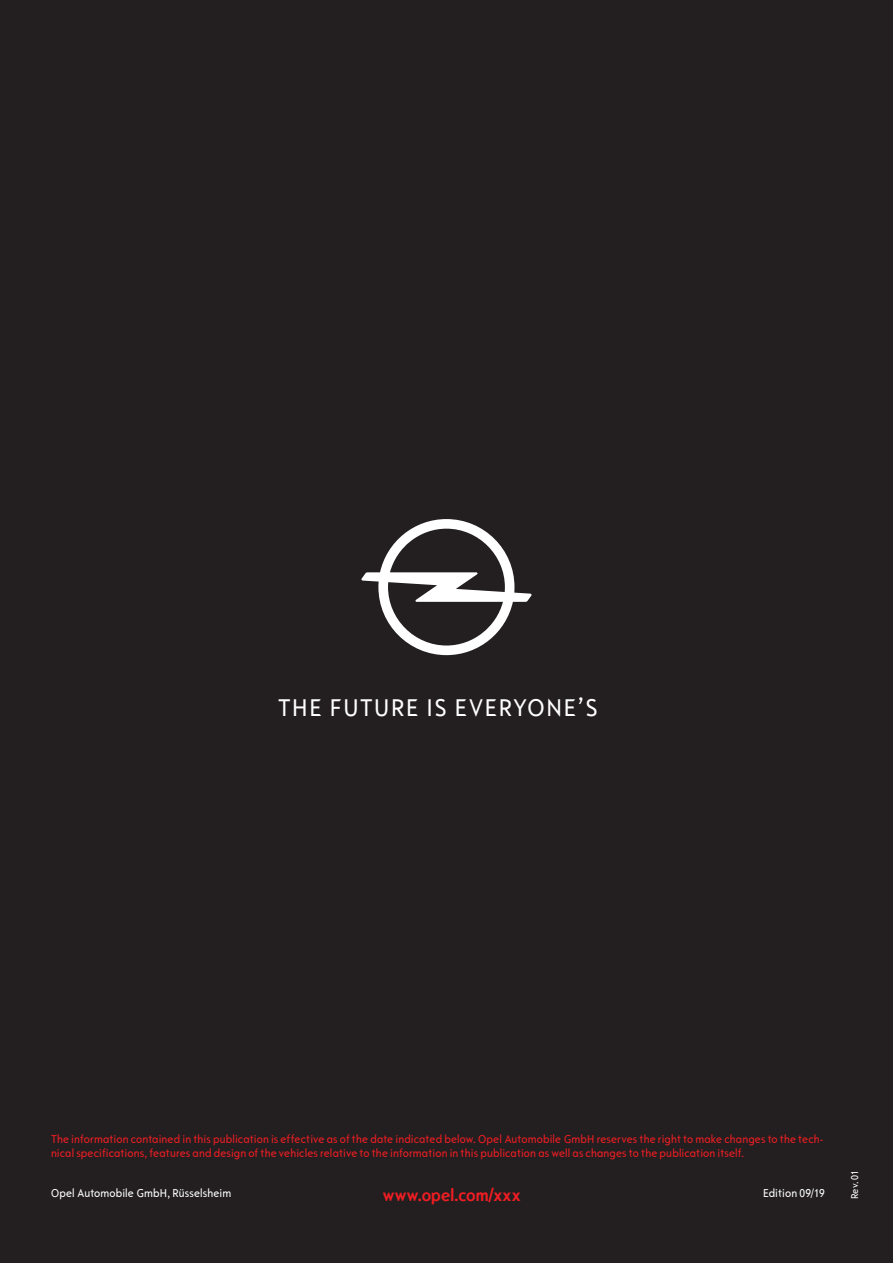
<style>
.page{position:relative;width:893px;height:1263px;background:#231f20}
.page>*{position:absolute;margin:0;border:0;box-sizing:border-box;transform-origin:0 0}
.t1{font:25.5px "Opel Sans Condensed";letter-spacing:.065em;color:#fff}
.t2{font:700 18px "Opel Sans Condensed";letter-spacing:.005em;color:#ee1d23}
.t3{font:12px/14.4px "Opel Sans Condensed";letter-spacing:.01em;color:#ee1d23}
.t4{font:12px "Opel Sans Condensed";letter-spacing:.01em;color:#fff}
.t5{font:10.5px "Opel Sans Condensed";color:#fff}
</style>
<div class="page">
<svg style="left:361px;top:519px;width:170px;height:136px"></svg>
<h1 class="t1" style="left:278px;top:693px;width:321px">THE FUTURE IS EVERYONE’S</h1>
<p class="t3" style="left:51px;top:1131px;width:774px">The information contained in this publication is effective as of the date indicated below. Opel Automobile GmbH reserves the right to make changes to the tech&shy;nical specifications, features and design of the vehicles relative to the information in this publication as well as changes to the publication itself.</p>
<h2 class="t2" style="left:383px;top:1184px;width:139px">www.opel.com/xxx</h2>
<p class="t4" style="left:763px;top:1186px;width:63px">Edition 09/19</p>
<p class="t4" style="left:51px;top:1185px;width:182px">Opel Automobile GmbH, Rüsselsheim</p>
<p class="t5" style="left:849px;top:1199px;width:31px;rotate:-90deg">Rev. 01</p>
</div>
